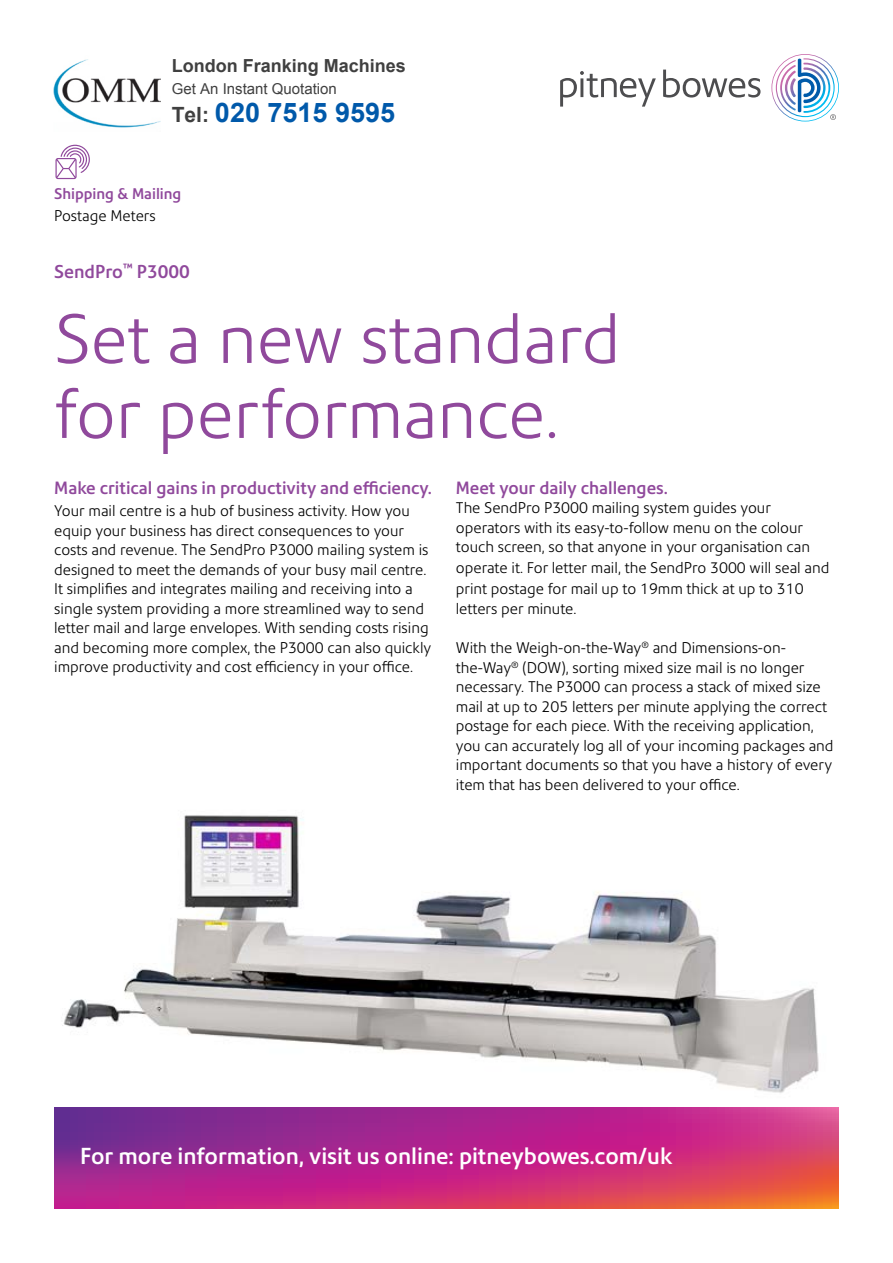
<style>
.page{position:relative;width:893px;height:1263px;background:#fff}
.page>*{position:absolute;margin:0;border:0;box-sizing:border-box;transform-origin:0 0}
.t1{font:300 67.5px/75px "Precision Sans";color:#90499c}
.t2{font:700 27px "Arial";color:#0059aa}
.t3{font:500 22.5px "Precision Sans";color:#fff}
.t4{font:700 18px "Arial";color:#404040}
.t5{font:500 18px "Precision Sans";color:#90499c}
.t6{font:500 17.25px "Precision Sans";color:#90499c}
.t7{font:300 15px/19.5px "Precision Sans";color:#000}
.t8{font:15px "Arial";color:#404040}
.t9{font:500 15px "Precision Sans";color:#90499c}
.s1{font-size:21px;color:#404040}
</style>
<div class="page">
<svg style="left:54px;top:1108px;width:785px;height:101px;background:#b92d80"></svg>
<svg style="left:55px;top:145px;width:35px;height:34px"></svg>
<img style="left:62px;top:815px;width:757px;height:278px">
<svg style="left:560px;top:70px;width:200px;height:37px"></svg>
<svg style="left:771px;top:54px;width:68px;height:68px"></svg>
<img style="left:53px;top:59px;width:108px;height:69px">
<p class="t4" style="left:172px;top:54px;width:236px">London Franking Machines</p>
<p class="t8" style="left:172px;top:78px;width:167px">Get An Instant Quotation</p>
<h2 class="t2" style="left:172px;top:95px;width:225px"><span class="s1">Tel:</span> 020 7515 9595</h2>
<p class="t9" style="left:54px;top:185px;width:129px">Shipping &amp; Mailing</p>
<p class="t7" style="left:54px;top:206px;width:103px">Postage Meters</p>
<p class="t5" style="left:54px;top:261px;width:137px">SendPro<sup>™</sup> P3000</p>
<h1 class="t1" style="left:54px;top:301px;width:568px">Set a new standard for performance.</h1>
<p class="t6" style="left:456px;top:477px;width:213px">Meet your daily challenges.</p>
<p class="t7" style="left:456px;top:498px;width:356px">The SendPro P3000 mailing system guides your operators with its easy-to-follow menu on the colour touch screen, so that anyone in your organisation can</p>
<p class="t7" style="left:456px;top:557px;width:375px;line-height:21px">operate it. For letter mail, the SendPro 3000 will seal and print postage for mail up to 19mm thick at up to 310</p>
<p class="t7" style="left:456px;top:599px;width:122px">letters per minute.</p>
<p class="t7" style="left:456px;top:638px;width:379px">With the Weigh-on-the-Way<sup>®</sup> and Dimensions-on&shy;the-Way<sup>®</sup> (DOW), sorting mixed size mail is no longer necessary. The P3000 can process a stack of mixed size mail at up to 205 letters per minute applying the correct postage for each piece. With the receiving application, you can accurately log all of your incoming packages and important documents so that you have a history of every item that has been delivered to your office.</p>
<p class="t6" style="left:54px;top:477px;width:379px">Make critical gains in productivity and efficiency.</p>
<p class="t7" style="left:54px;top:501px;width:379px">Your mail centre is a hub of business activity. How you equip your business has direct consequences to your costs and revenue. The SendPro P3000 mailing system is designed to meet the demands of your busy mail centre.<br>It simplifies and integrates mailing and receiving into a single system providing a more streamlined way to send letter mail and large envelopes. With sending costs rising and becoming more complex, the P3000 can also quickly improve productivity and cost efficiency in your office.</p>
<h3 class="t3" style="left:80px;top:1143px;width:594px">For more information, visit us online: pitneybowes.com/uk</h3>
</div>
